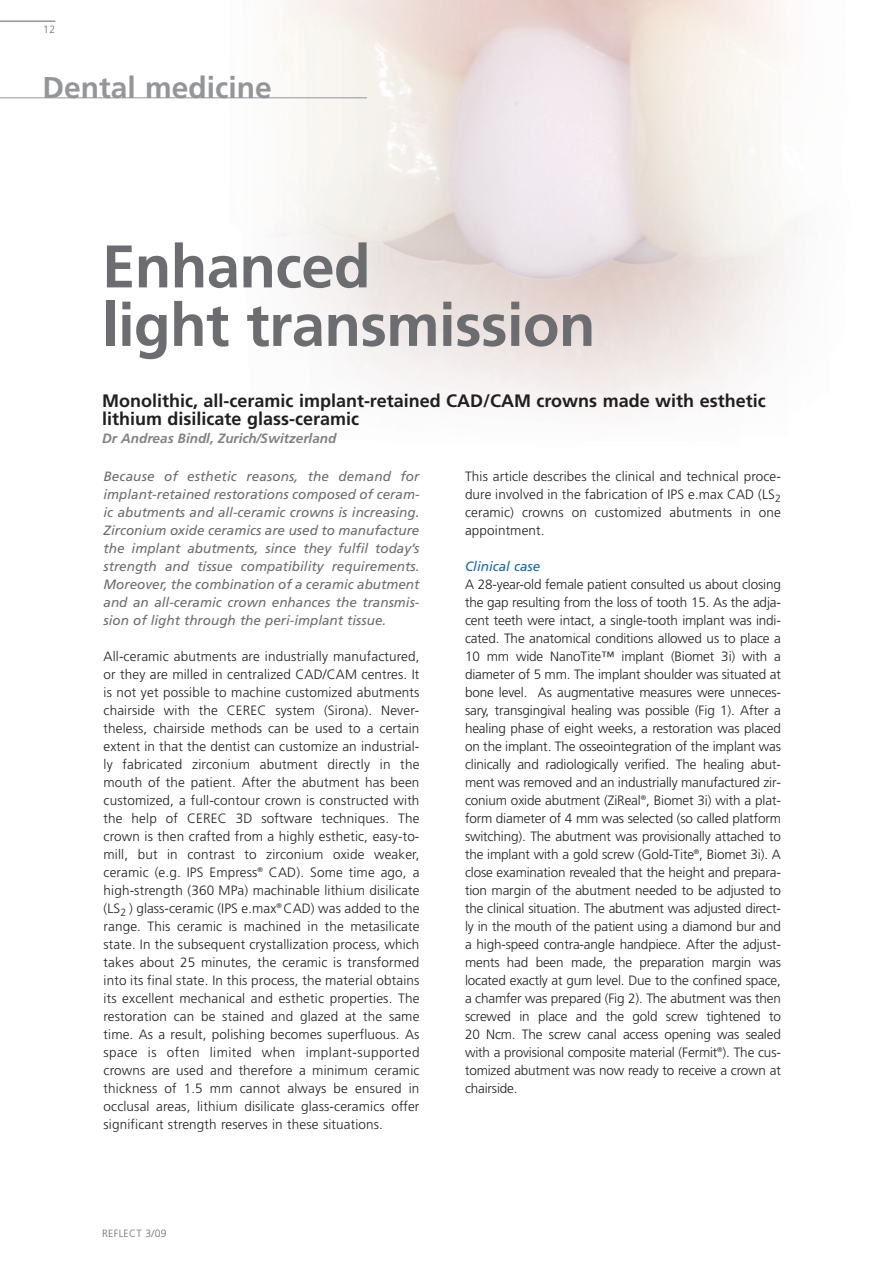
<style>
.page{position:relative;width:893px;height:1263px;background:#fff}
.page>*{position:absolute;margin:0;border:0;box-sizing:border-box;transform-origin:0 0}
.t1{font:700 60px/58.5px "Frutiger";letter-spacing:-.01em;color:#6c6d70}
.t2{font:700 30px "Frutiger";color:#939598}
.t3{font:700 18px/18px "Frutiger";color:#231f20}
.t4{font:300 13.5px/18px "Frutiger";letter-spacing:-.01em;color:#231f20;text-align:justify}
.t5{font:italic 13.5px/18px "Frutiger";color:#6c6d70;text-align:justify}
.t6{font:italic 700 13.5px "Frutiger";color:#808285}
.t7{font:300 10.5px "Frutiger";letter-spacing:.03em;color:#6c6d70}
.s1{font-weight:400;font-style:italic;color:#1768b4}
</style>
<div class="page">
<hr style="left:0;top:21px;width:55px;height:1px;background:#939598">
<hr style="left:0;top:97px;width:367px;height:1px;background:#939598">
<p class="t7" style="left:43px;top:26px;width:13px">12</p>
<p class="t2" style="left:43px;top:75px;width:231px">Dental medicine</p>
<p class="t1" style="left:102px;top:242px;width:495px">Enhanced<br>light transmission</p>
<p class="t3" style="left:102px;top:393px;width:665px">Monolithic, all-ceramic implant-retained CAD/CAM crowns made with esthetic lithium disilicate glass-ceramic</p>
<p class="t6" style="left:102px;top:433px;width:236px">Dr Andreas Bindl, Zurich/Switzerland</p>
<p class="t5" style="left:104px;top:468px;width:317px">Because of esthetic reasons, the demand for implant-retained restorations composed of ceram&shy;ic abutments and all-ceramic crowns is increasing.<br>Zirconium oxide ceramics are used to manufacture the implant abutments, since they fulfil today’s strength and tissue compatibility requirements.<br>Moreover, the combination of a ceramic abutment and an all-ceramic crown enhances the transmis&shy;sion of light through the peri-implant tissue.</p>
<p class="t4" style="left:104px;top:648px;width:317px">All-ceramic abutments are industrially manufactured, or they are milled in centralized CAD/CAM centres. It is not yet possible to machine customized abutments chairside with the CEREC system (Sirona). Never - theless, chairside methods can be used to a certain extent in that the dentist can customize an industrial&shy;ly fabricated zirconium abutment directly in the mouth of the patient. After the abutment has been customized, a full-contour crown is constructed with the help of CEREC 3D software techniques. The crown is then crafted from a highly esthetic, easy-to&shy;mill, but in contrast to zirconium oxide weaker, ceramic (e.g. IPS Empress<sup>®</sup> CAD). Some time ago, a high-strength (360 MPa) machinable lithium disilicate (LS<sub>2</sub> ) glass-ceramic (IPS e.max<sup>®</sup> CAD) was added to the range. This ceramic is machined in the metasilicate state. In the subsequent crystallization process, which takes about 25 minutes, the ceramic is transformed into its final state. In this process, the material obtains its excellent mechanical and esthetic properties. The restoration can be stained and glazed at the same time. As a result, polishing becomes superfluous. As space is often limited when implant-supported crowns are used and therefore a minimum ceramic thickness of 1.5 mm cannot always be ensured in occlusal areas, lithium disilicate glass-ceramics offer significant strength reserves in these situations.</p>
<p class="t4" style="left:465px;top:468px;width:317px">This article describes the clinical and technical proce&shy;dure involved in the fabrication of IPS e.max CAD (LS<sub>2 </sub>ceramic) crowns on customized abutments in one appointment.</p>
<p class="t4" style="left:465px;top:558px;width:317px;text-align:left"><span class="s1">Clinical case<br></span>A 28-year-old female patient consulted us about closing the gap resulting from the loss of tooth 15. As the adja&shy;cent teeth were intact, a single-tooth implant was indi&shy;cated. The anatomical conditions allowed us to place a 10 mm wide NanoTite™ implant (Biomet 3i) with a diameter of 5 mm. The implant shoulder was situated at bone level. As augmentative measures were unneces&shy;sary, transgingival healing was possible (Fig 1). After a healing phase of eight weeks, a restoration was placed on the implant. The osseointegration of the implant was clinically and radiologically verified. The healing abut&shy;ment was removed and an industrially manufactured zir&shy;conium oxide abutment (ZiReal<sup>®</sup>, Biomet 3i) with a plat&shy;form diameter of 4 mm was selected (so called platform switching). The abutment was provisionally attached to the implant with a gold screw (Gold-Tite<sup>®</sup>, Biomet 3i). A close examination revealed that the height and prepara&shy;tion margin of the abutment needed to be adjusted to the clinical situation. The abutment was adjusted direct&shy;ly in the mouth of the patient using a diamond bur and a high-speed contra-angle handpiece. After the adjust&shy;ments had been made, the preparation margin was located exactly at gum level. Due to the confined space, a chamfer was prepared (Fig 2). The abutment was then screwed in place and the gold screw tightened to 20 Ncm. The screw canal access opening was sealed with a provisional composite material (Fermit<sup>®</sup>). The cus&shy;tomized abutment was now ready to receive a crown at chairside.</p>
<p class="t7" style="left:102px;top:1229px;width:66px">REFLECT 3/09</p>
</div>
